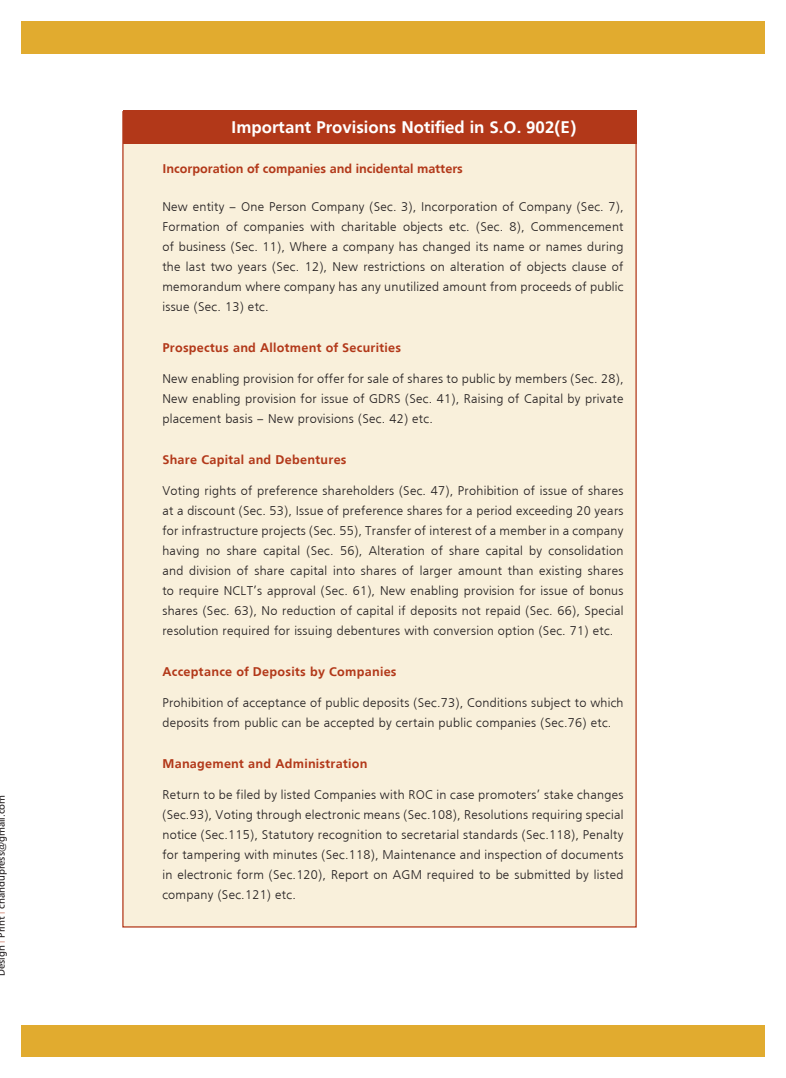
<style>
.page{position:relative;width:786px;height:1078px;background:#fff}
.page>*{position:absolute;margin:0;border:0;box-sizing:border-box;transform-origin:0 0}
.TEXT_G{font:700 17.5px "Frugal Sans";color:#fff}
.TEXT_G-2{font:300 13.12px/20px "Frugal Sans";letter-spacing:.02em;color:#231f20;text-align:justify}
.SUBHEAD{font:700 13.12px "Frugal Sans";letter-spacing:.02em;color:#b23819}
.TEXT_G-3{font:700 13.12px "Frugal Sans";color:#b23819}
.t1{font:10px "Humanist 777 BT Roman B";color:#231f20}
.s1{font-family:"Basque Normal";color:#b23819}
</style>
<div class="page">
<div style="left:122px;top:111px;width:514px;height:816px;background:#f9f0db"></div>
<div style="left:21px;top:1025px;width:743px;height:31px;background:#e1ab2f"></div>
<div style="left:21px;top:21px;width:743px;height:33px;background:#e1ab2f"></div>
<div style="left:123px;top:110px;width:513px;height:33px;background:#b23819"></div>
<p class="t1" style="left:-5px;top:975px;width:182px;rotate:-90deg">Design <span class="s1">I</span> Print <span class="s1">I</span> chandupress@gmail.com</p>
<p class="TEXT_G" style="left:231px;top:117px;width:346px">Important Provisions Notified in S.O. 902(E)</p>
<p class="TEXT_G-3" style="left:162px;top:161px;width:302px">Incorporation of companies and incidental matters</p>
<p class="TEXT_G-2" style="left:162px;top:197px;width:462px">New entity – One Person Company (Sec. 3), Incorporation of Company (Sec. 7), Formation of companies with charitable objects etc. (Sec. 8), Commencement of business (Sec. 11), Where a company has changed its name or names during the last two years (Sec. 12), New restrictions on alteration of objects clause of memorandum where company has any unutilized amount from proceeds of public issue (Sec. 13) etc.</p>
<p class="SUBHEAD" style="left:162px;top:340px;width:240px">Prospectus and Allotment of Securities</p>
<p class="TEXT_G-2" style="left:162px;top:368px;width:462px">New enabling provision for offer for sale of shares to public by members (Sec. 28), New enabling provision for issue of GDRS (Sec. 41), Raising of Capital by private placement basis – New provisions (Sec. 42) etc.</p>
<p class="SUBHEAD" style="left:162px;top:452px;width:185px">Share Capital and Debentures</p>
<p class="TEXT_G-2" style="left:162px;top:480px;width:462px">Voting rights of preference shareholders (Sec. 47), Prohibition of issue of shares at a discount (Sec. 53), Issue of preference shares for a period exceeding 20 years for infrastructure projects (Sec. 55), Transfer of interest of a member in a company having no share capital (Sec. 56), Alteration of share capital by consolidation and division of share capital into shares of larger amount than existing shares to require NCLT’s approval (Sec. 61), New enabling provision for issue of bonus shares (Sec. 63), No reduction of capital if deposits not repaid (Sec. 66), Special resolution required for issuing debentures with conversion option (Sec. 71) etc.</p>
<p class="SUBHEAD" style="left:162px;top:664px;width:235px">Acceptance of Deposits by Companies</p>
<p class="TEXT_G-2" style="left:162px;top:692px;width:462px">Prohibition of acceptance of public deposits (Sec.73), Conditions subject to which deposits from public can be accepted by certain public companies (Sec.76) etc.</p>
<p class="SUBHEAD" style="left:162px;top:756px;width:206px">Management and Administration</p>
<p class="TEXT_G-2" style="left:162px;top:784px;width:462px">Return to be filed by listed Companies with ROC in case promoters’ stake changes (Sec.93), Voting through electronic means (Sec.108), Resolutions requiring special notice (Sec.115), Statutory recognition to secretarial standards (Sec.118), Penalty for tampering with minutes (Sec.118), Maintenance and inspection of documents in electronic form (Sec.120), Report on AGM required to be submitted by listed company (Sec.121) etc.</p>
</div>
